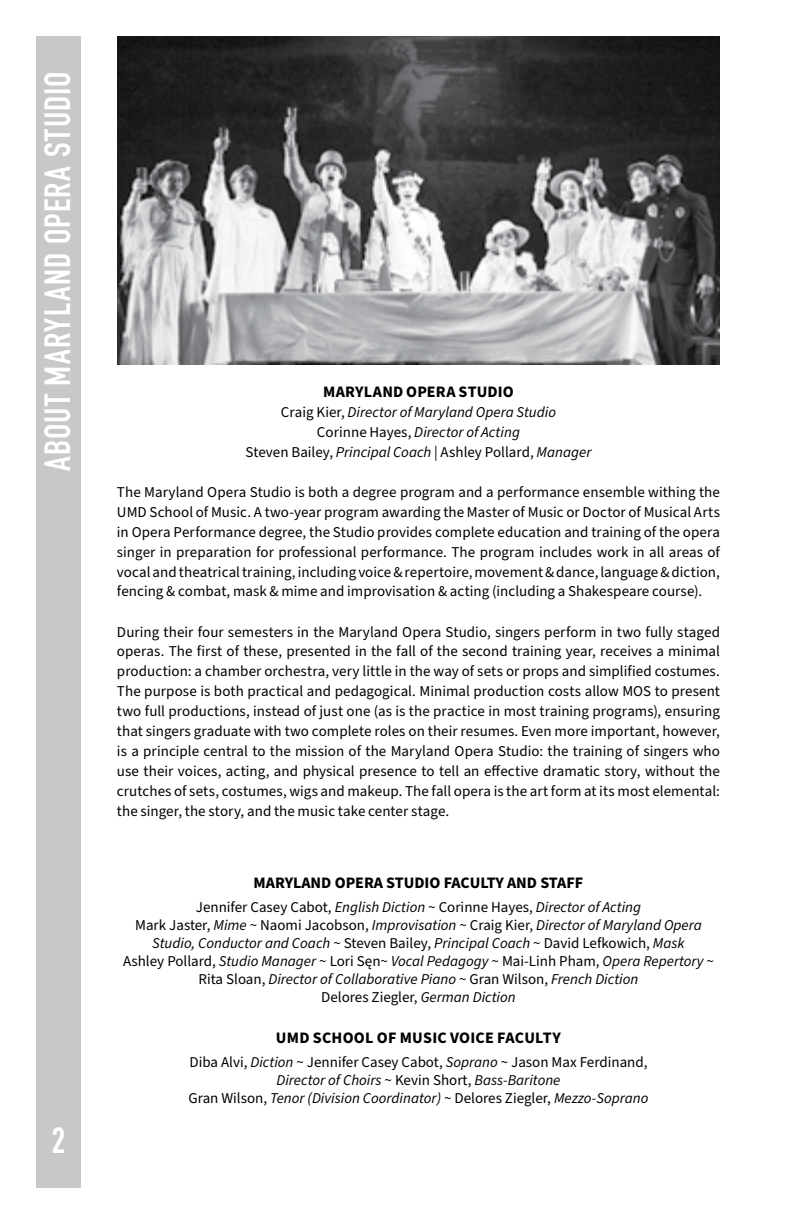
<style>
.page{position:relative;width:792px;height:1224px;background:#fff}
.page>*{position:absolute;margin:0;border:0;box-sizing:border-box;transform-origin:0 0}
.t1{font:700 36px "DIN Condensed";letter-spacing:.035em;color:#fff}
.t2{font:700 16px "Source Sans Pro";letter-spacing:.005em;color:#000}
.t3{font:15px/20px "Source Sans Pro";color:#000;text-align:justify}
.t4{font:italic 15px/18px "Source Sans Pro";color:#000;text-align:center}
.s1{font-style:normal}
.s2{font-style:italic}
</style>
<div class="page">
<div style="left:36px;top:36px;width:45px;height:1152px;background:#c7c8ca"></div>
<img style="left:117px;top:36px;width:603px;height:328px">
<h1 class="t1" style="left:33px;top:471px;width:401px;rotate:-90deg">ABOUT MARYLAND OPERA STUDIO</h1>
<h1 class="t1" style="left:52px;top:1116px;width:15px">2</h1>
<p class="t2" style="left:323px;top:380px;width:192px">MARYLAND OPERA STUDIO</p>
<p class="t4" style="left:245px;top:402px;width:348px;line-height:20px"><span class="s1">Craig Kier,</span> Director of Maryland Opera Studio<br><span class="s1">Corinne Hayes,</span> Director of Acting<br><span class="s1">Steven Bailey,</span> Principal Coach <span class="s1">| Ashley Pollard,</span> Manager</p>
<p class="t3" style="left:117px;top:482px;width:605px">The Maryland Opera Studio is both a degree program and a performance ensemble withing the UMD School of Music. A two-year program awarding the Master of Music or Doctor of Musical Arts in Opera Performance degree, the Studio provides complete education and training of the opera singer in preparation for professional performance. The program includes work in all areas of vocal and theatrical training, including voice &amp; repertoire, movement &amp; dance, language &amp; diction, fencing &amp; combat, mask &amp; mime and improvisation &amp; acting (including a Shakespeare course).</p>
<p class="t3" style="left:117px;top:622px;width:605px">During their four semesters in the Maryland Opera Studio, singers perform in two fully staged operas. The first of these, presented in the fall of the second training year, receives a minimal production: a chamber orchestra, very little in the way of sets or props and simplified costumes.<br>The purpose is both practical and pedagogical. Minimal production costs allow MOS to present two full productions, instead of just one (as is the practice in most training programs), ensuring that singers graduate with two complete roles on their resumes. Even more important, however, is a principle central to the mission of the Maryland Opera Studio: the training of singers who use their voices, acting, and physical presence to tell an effective dramatic story, without the crutches of sets, costumes, wigs and makeup. The fall opera is the art form at its most elemental: the singer, the story, and the music take center stage.</p>
<p class="t2" style="left:254px;top:871px;width:331px">MARYLAND OPERA STUDIO FACULTY AND STAFF</p>
<p class="t4" style="left:123px;top:898px;width:592px"><span class="s1">Jennifer Casey Cabot,</span> English Diction <span class="s1">~ Corinne Hayes,</span> Director of Acting<br><span class="s1">Mark Jaster,</span> Mime <span class="s1">~ Naomi Jacobson,</span> Improvisation <span class="s1">~ Craig Kier,</span> Director of Maryland Opera Studio, Conductor and Coach <span class="s1">~ Steven Bailey,</span> Principal Coach <span class="s1">~ David Lefkowich,</span> Mask<br><span class="s1">Ashley Pollard,</span> Studio Manager <span class="s1">~ Lori Sęn~</span> Vocal Pedagogy <span class="s1">~ Mai-Linh Pham,</span> Opera Repertory <span class="s1">~ Rita Sloan,</span> Director of Collaborative Piano <span class="s1">~ Gran Wilson,</span> French Diction<br><span class="s1">Delores Ziegler,</span> German Diction</p>
<p class="t2" style="left:276px;top:1026px;width:287px">UMD SCHOOL OF MUSIC VOICE FACULTY</p>
<p class="t3" style="left:189px;top:1053px;width:461px;line-height:18px;text-align:center">Diba Alvi, <span class="s2">Diction</span> ~ Jennifer Casey Cabot, <span class="s2">Soprano</span> ~ Jason Max Ferdinand,<br><span class="s2">Director of Choirs</span> ~ Kevin Short, <span class="s2">Bass-Baritone<br></span>Gran Wilson, <span class="s2">Tenor (Division Coordinator)</span> ~ Delores Ziegler, <span class="s2">Mezzo-Soprano</span></p>
</div>
